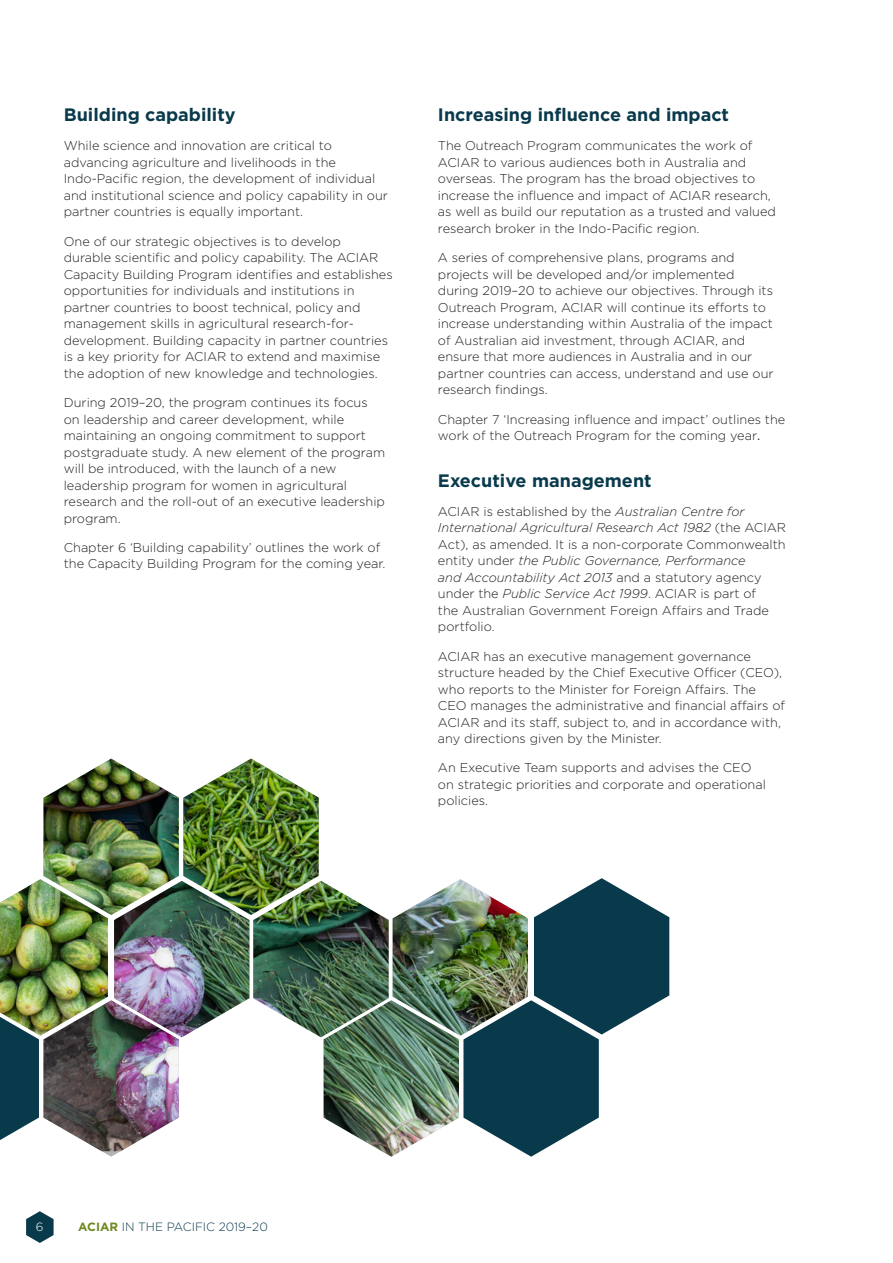
<style>
.page{position:relative;width:893px;height:1263px;background:#fff}
.page>*{position:absolute;margin:0;border:0;box-sizing:border-box;transform-origin:0 0}
.HC{font:700 18px "Gotham";color:#093a4b}
.body{font:300 12.75px/16.5px "Gotham";color:#231f20}
.t1{font:300 12px "Gotham";color:#093a4b}
.t2{font:300 12px "Gotham";color:#fff}
.s1{font-weight:400}
.s2{font-style:italic}
.s3{font-weight:700;color:#6c8a1f}
</style>
<div class="page">
<svg style="left:26px;top:1211px;width:28px;height:32px"></svg>
<img style="left:0;top:759px;width:669px;height:398px">
<p class="HC" style="left:64px;top:104px;width:173px">Building capability</p>
<p class="body" style="left:64px;top:138px;width:326px">While science and innovation are critical to advancing agriculture and livelihoods in the Indo-Pacific region, the development of individual and institutional science and policy capability in our partner countries is equally important.</p>
<p class="body" style="left:64px;top:233px;width:330px">One of our strategic objectives is to develop<br>durable scientific and policy capability. The ACIAR Capacity Building Program identifies and establishes opportunities for individuals and institutions in partner countries to boost technical, policy and management skills in agricultural research-for&shy;development. Building capacity in partner countries is a key priority for ACIAR to extend and maximise the adoption of new knowledge and technologies.</p>
<p class="body" style="left:64px;top:394px;width:323px">During 2019–20, the program continues its focus on leadership and career development, while maintaining an ongoing commitment to support postgraduate study. A new element of the program will be introduced, with the launch of a new leadership program for women in agricultural research and the roll-out of an executive leadership program.</p>
<p class="body" style="left:64px;top:539px;width:323px">Chapter 6 ‘Building capability’ outlines the work of the Capacity Building Program for the coming year.</p>
<p class="HC" style="left:438px;top:104px;width:293px">Increasing influence and impact</p>
<p class="body" style="left:438px;top:138px;width:339px">The Outreach Program communicates the work of ACIAR to various audiences both in Australia and overseas. The program has the broad objectives to increase the influence and impact of ACIAR research, as well as build our reputation as a trusted and valued research broker in the Indo-Pacific region.</p>
<p class="body" style="left:438px;top:249px;width:337px">A series of comprehensive plans, programs and projects will be developed and/or implemented during 2019–20 to achieve our objectives. Through its Outreach Program, ACIAR will continue its efforts to increase understanding within Australia of the impact of Australian aid investment, through ACIAR, and ensure that more audiences in Australia and in our partner countries can access, understand and use our research findings.</p>
<p class="body" style="left:438px;top:411px;width:349px">Chapter 7 ‘Increasing influence and impact’ outlines the work of the Outreach Program for the coming year<span class="s1">.</span></p>
<p class="HC" style="left:438px;top:470px;width:215px">Executive management</p>
<p class="body" style="left:438px;top:503px;width:350px">ACIAR is established by the <span class="s2">Australian Centre for International Agricultural Research Act 1982</span> (the ACIAR Act), as amended. It is a non-corporate Commonwealth entity under <span class="s2">the Public Governance, Performance<br>and Accountability Act 2013</span> and a statutory agency under the <span class="s2">Public Service Act 1999</span>. ACIAR is part of<br>the Australian Government Foreign Affairs and Trade portfolio.</p>
<p class="body" style="left:438px;top:648px;width:349px">ACIAR has an executive management governance structure headed by the Chief Executive Officer (CEO), who reports to the Minister for Foreign Affairs. The CEO manages the administrative and financial affairs of ACIAR and its staff, subject to, and in accordance with, any directions given by the Minister.</p>
<p class="body" style="left:438px;top:759px;width:329px">An Executive Team supports and advises the CEO on strategic priorities and corporate and operational policies.</p>
<p class="t2" style="left:36px;top:1220px;width:9px">6</p>
<p class="t1" style="left:78px;top:1220px;width:191px"><span class="s3">ACIAR</span> IN THE PACIFIC 2019–20</p>
</div>
